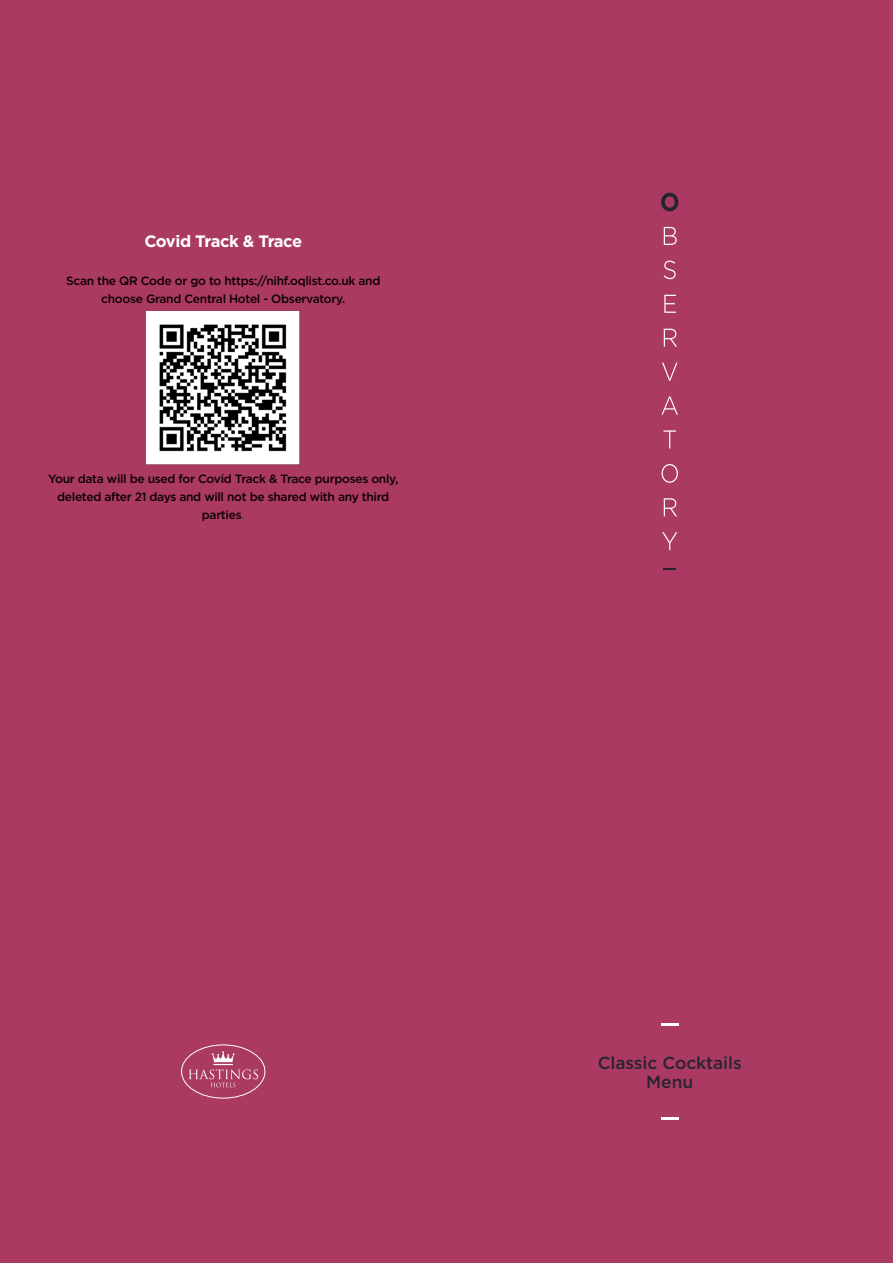
<style>
.page{position:relative;width:893px;height:1263px;background:#ab3a62}
.page>*{position:absolute;margin:0;border:0;box-sizing:border-box;transform-origin:0 0}
.t1{font:500 17.4px/19.5px "Gotham";letter-spacing:-.005em;color:#272431;text-align:center}
.t2{font:700 16.5px "Gotham";letter-spacing:-.04em;color:#fff}
.t3{font:500 12px/18px "Gotham";letter-spacing:-.025em;color:#0b0002;text-align:center}
.s1{color:#3e3e3f}
</style>
<div class="page">
<svg style="left:661px;top:193px;width:17px;height:18px"></svg>
<svg style="left:664px;top:227px;width:13px;height:18px"></svg>
<svg style="left:664px;top:261px;width:12px;height:18px"></svg>
<svg style="left:664px;top:295px;width:12px;height:18px"></svg>
<svg style="left:664px;top:329px;width:13px;height:18px"></svg>
<svg style="left:662px;top:363px;width:15px;height:18px"></svg>
<svg style="left:662px;top:396px;width:16px;height:19px"></svg>
<svg style="left:663px;top:430px;width:13px;height:18px"></svg>
<svg style="left:662px;top:464px;width:16px;height:19px"></svg>
<svg style="left:664px;top:498px;width:13px;height:18px"></svg>
<svg style="left:662px;top:532px;width:15px;height:18px"></svg>
<svg style="left:664px;top:568px;width:12px;height:1px"></svg>
<svg style="left:661px;top:1024px;width:18px;height:2px"></svg>
<svg style="left:661px;top:1117px;width:18px;height:2px"></svg>
<svg style="left:181px;top:1044px;width:84px;height:55px"></svg>
<img style="left:147px;top:312px;width:153px;height:153px">
<p class="t2" style="left:144px;top:230px;width:159px">Covid Track &amp; Trace</p>
<p class="t3" style="left:66px;top:271px;width:316px">Scan the QR Code or go to https://nihf.oqlist.co.uk and choose Grand Central Hotel - Observatory.</p>
<p class="t3" style="left:48px;top:469px;width:352px">Your data will be used for Covid Track &amp; Trace purposes only, deleted after 21 days and will not be shared with any third parties<span class="s1">.</span></p>
<p class="t1" style="left:598px;top:1052px;width:146px">Classic Cocktails<br>Menu</p>
</div>
